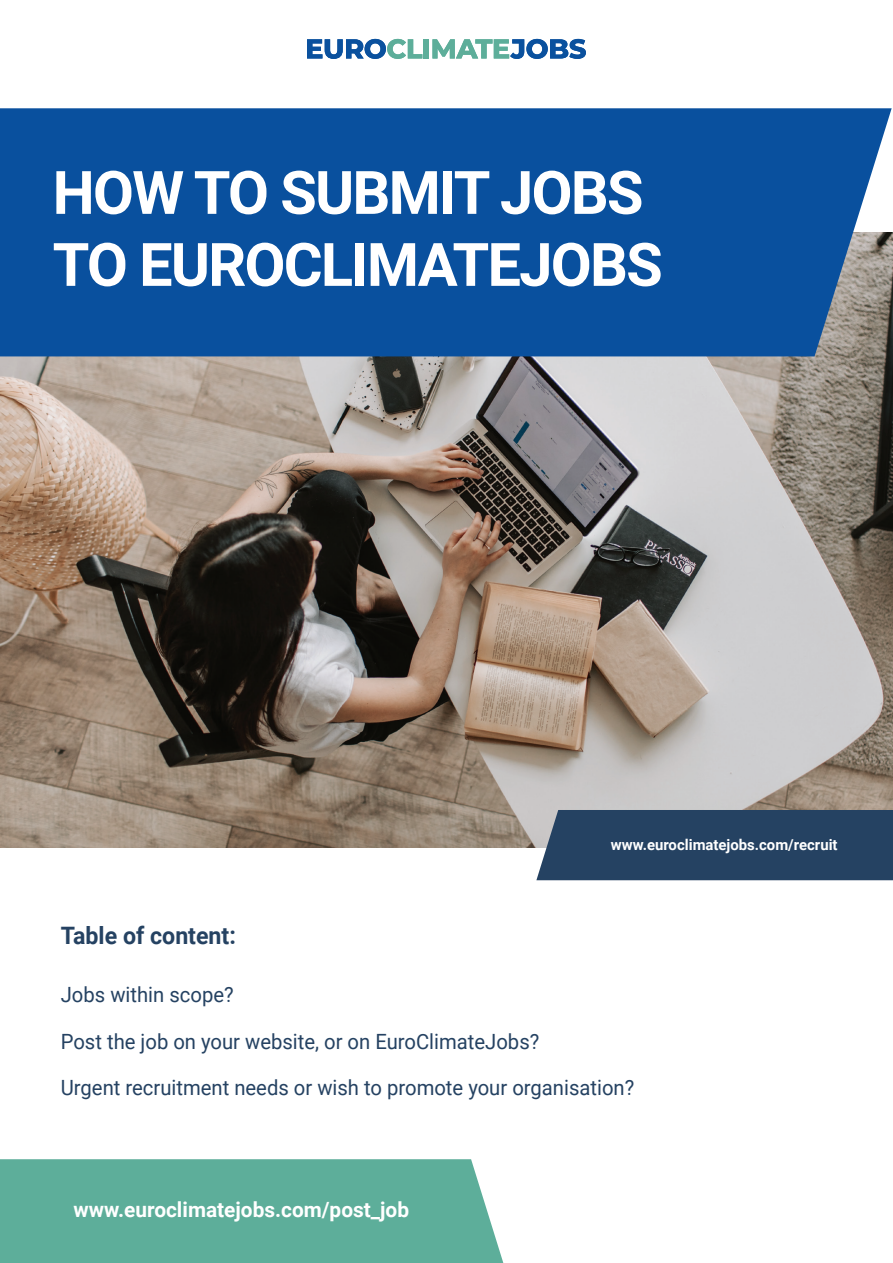
<style>
.page{position:relative;width:893px;height:1263px;background:#fff}
.page>*{position:absolute;margin:0;border:0;box-sizing:border-box;transform-origin:0 0}
.t1{font:700 60px/72px "Roboto";letter-spacing:-.03em;color:#fff}
.t2{font:700 24px "Roboto";color:#254262;scale:.96 1}
.t3{font:21px "Roboto";color:#254262;scale:.96 1}
.t4{font:700 21px "Roboto";color:#fff}
.t5{font:700 15px "Roboto";color:#fff}
</style>
<div class="page">
<div style="left:0;top:1159px;width:503px;height:104px;background:#5dae9a"></div>
<img style="left:0;top:232px;width:893px;height:615px">
<div style="left:536px;top:810px;width:357px;height:70px;background:#254262"></div>
<div style="left:0;top:108px;width:892px;height:248px;background:#09509e"></div>
<svg style="left:307px;top:39px;width:115px;height:20px"></svg>
<div style="left:424px;top:39px;width:5px;height:20px;background:#5dae9a"></div>
<svg style="left:432px;top:39px;width:154px;height:20px"></svg>
<h1 class="t1" style="left:53px;top:154px;width:612px">HOW TO SUBMIT JOBS<br>TO EUROCLIMATEJOBS</h1>
<p class="t2" style="left:61px;top:919px;width:184px">Table of content:</p>
<p class="t3" style="left:61px;top:979px;width:182px">Jobs within scope?</p>
<p class="t5" style="left:611px;top:834px;width:228px">www.euroclimatejobs.com/recruit</p>
<p class="t3" style="left:61px;top:1026px;width:500px">Post the job on your website, or on EuroClimateJobs?</p>
<p class="t3" style="left:61px;top:1073px;width:599px">Urgent recruitment needs or wish to promote your organisation?</p>
<p class="t4" style="left:73px;top:1195px;width:337px">www.euroclimatejobs.com/post_job</p>
</div>
